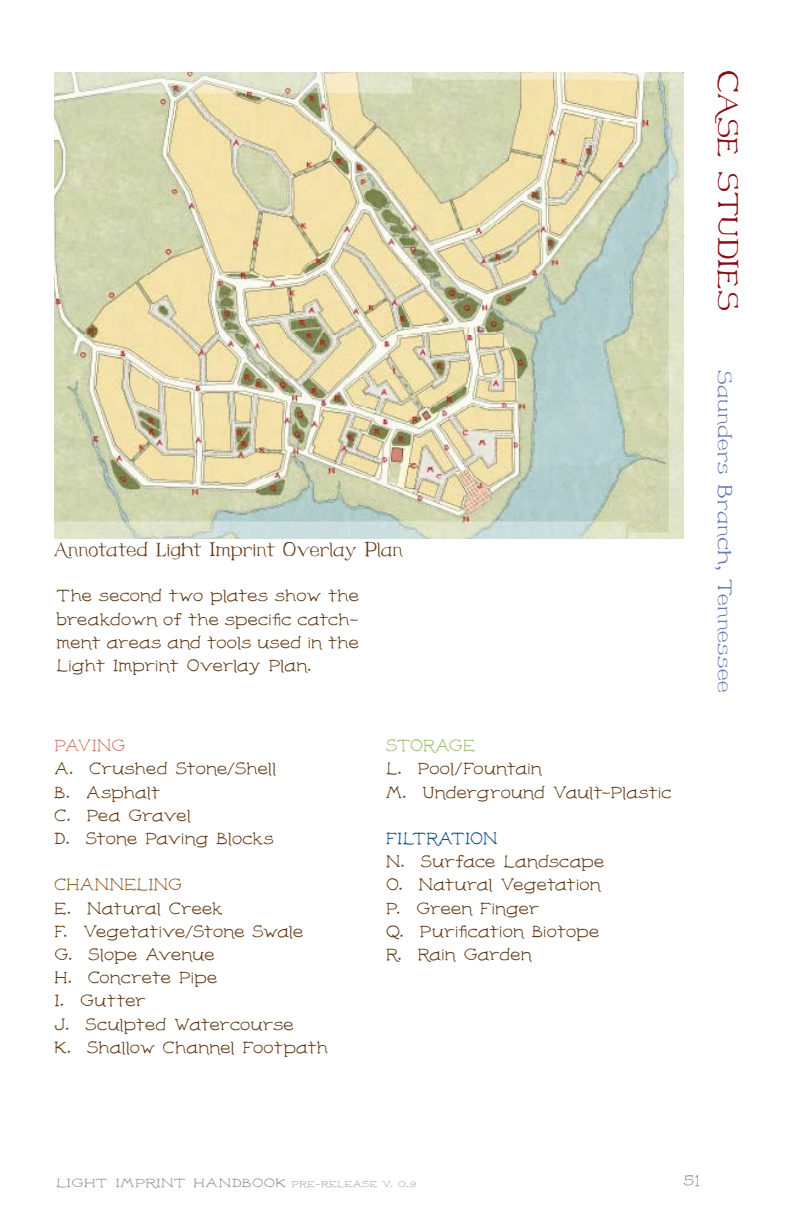
<style>
.page{position:relative;width:792px;height:1224px;background:#fff}
.page>*{position:absolute;margin:0;border:0;box-sizing:border-box;transform-origin:0 0}
.t1{font:500 26px "T Low Header";letter-spacing:-.01em;color:#860d12}
.t2{font:500 18px "T Low Header";letter-spacing:-.015em;color:#603813;scale:.85 1}
.t3{font:500 18px "T Low Header";letter-spacing:.025em;color:#6679bb}
.t4{font:16px/23.2px "T Low Body";color:#603813}
.t5{font:16px "T Low Body";letter-spacing:.025em;color:#915e2e}
.t6{font:16px "T Low Body";letter-spacing:.01em;color:#0b4b7f}
.t7{font:16px "T Low Body";color:#9fb971}
.t8{font:16px "T Low Body";letter-spacing:.01em;color:#cb7768}
.t9{font:16px "T Low Body";color:#9d8798}
.t10{font:11.6px "T Low Body";letter-spacing:.04em;color:#9d8798;scale:1.2 1}
.s1{font-size:8.4px;color:#ac99a8}
</style>
<div class="page">
<img style="left:54px;top:72px;width:630px;height:466px">
<p class="t2" style="left:54px;top:538px;width:412px">Annotated Light Imprint Overlay Plan</p>
<p class="t4" style="left:57px;top:585px;width:304px;text-align:justify">The second two plates show the breakdown of the specific catch&shy;ment areas and tools used in the Light Imprint Overlay Plan.</p>
<p class="t8" style="left:55px;top:736px;width:72px">Paving</p>
<p class="t4" style="left:55px;top:758px;width:223px">A. Crushed Stone/Shell<br>B. Asphalt<br>C. Pea Gravel<br>D. Stone Paving Blocks</p>
<p class="t5" style="left:55px;top:876px;width:129px">CHANNELING</p>
<p class="t4" style="left:55px;top:897px;width:275px">E. Natural Creek<br>F. Vegetative/Stone Swale<br>G. Slope Avenue<br>H. Concrete Pipe<br>I. Gutter<br>J. Sculpted Watercourse<br>K. Shallow Channel Footpath</p>
<p class="t7" style="left:386px;top:736px;width:14px">STORAGE</p>
<p class="t4" style="left:386px;top:758px;width:287px">L. Pool/Fountain<br>M. Underground Vault-Plastic</p>
<p class="t6" style="left:386px;top:829px;width:113px">FILTRATION</p>
<p class="t4" style="left:386px;top:850px;width:220px">N. Surface Landscape<br>O. Natural Vegetation<br>P. Green Finger<br>Q. Purification Biotope<br>R. Rain Garden</p>
<h1 class="t1" style="left:745px;top:70px;width:243px;rotate:90deg">CASE STUDIES</h1>
<p class="t3" style="left:736px;top:370px;width:325px;rotate:90deg">Saunders Branch, Tennessee</p>
<p class="t10" style="left:56px;top:1176px;width:302px">Light Imprint Handbook <span class="s1">pre-release v. 0.9</span></p>
<p class="t9" style="left:683px;top:1171px;width:18px">51</p>
</div>
